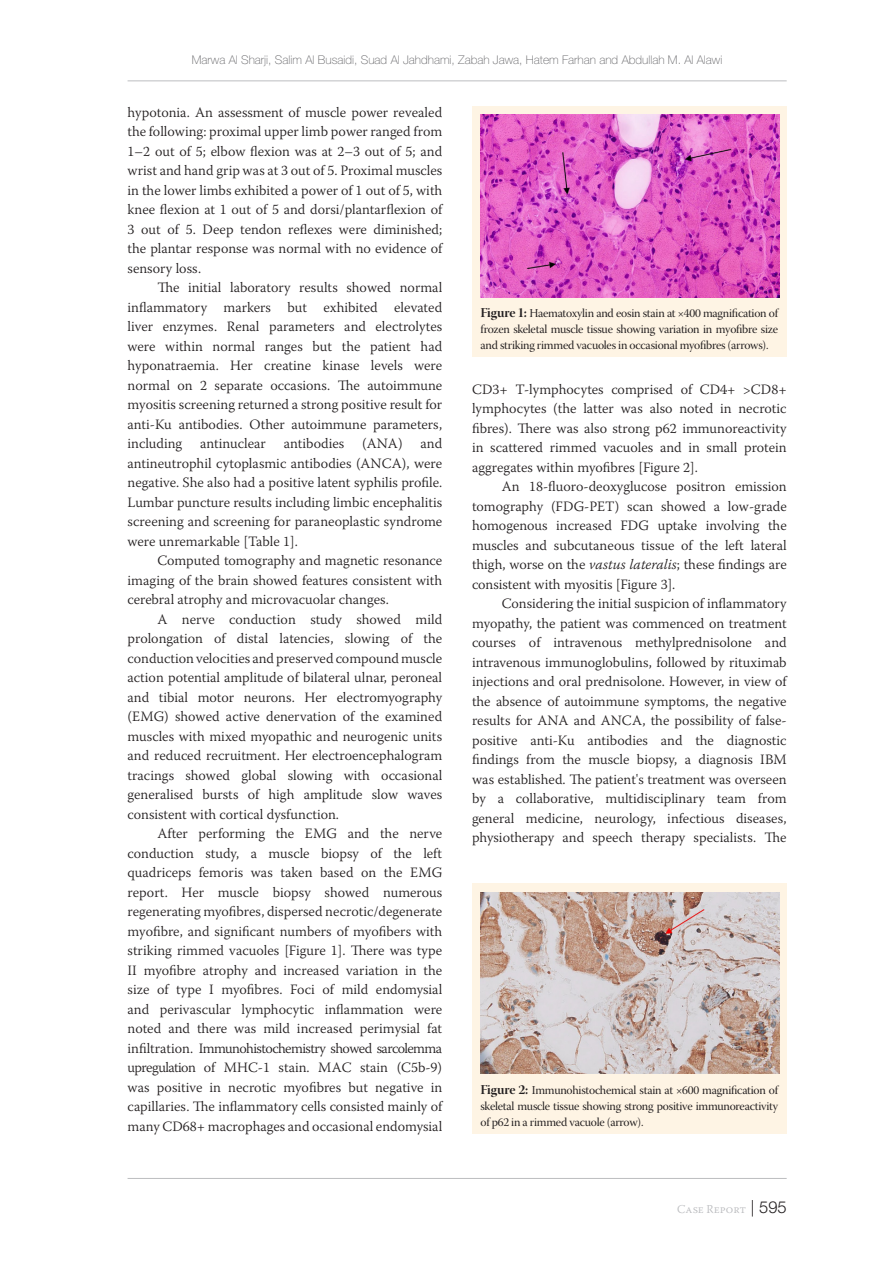
<style>
.page{position:relative;width:893px;height:1263px;background:#fff}
.page>*{position:absolute;margin:0;border:0;box-sizing:border-box;transform-origin:0 0}
.Text_Para_2{font:300 14.25px/19.5px "Warnock Pro";color:#231f20;text-align:justify}
.Figures{font:12px/15.8px "Warnock Pro Subh";letter-spacing:-.02em;color:#231f20;text-align:justify}
.t1{font:100 12px "Helvetica Neue LT Pro";color:#636366}
.t2{font:300 12px "Warnock Pro";color:#bcbdc0}
.s1{font-family:"Warnock Pro Bold Disp";font-size:13.5px}
.s2{font-style:italic}
.s3{font-family:"Helvetica Neue LT Pro";font-size:16.5px;color:#231f20}
</style>
<div class="page">
<hr style="left:128px;top:81px;width:659px;height:1px;background:#bcbdc0">
<hr style="left:128px;top:1178px;width:659px;height:1px;background:#bcbdc0">
<div style="left:472px;top:106px;width:315px;height:251px;background:#fef4e4"></div>
<img style="left:480px;top:115px;width:299px;height:182px">
<div style="left:472px;top:883px;width:315px;height:251px;background:#fef4e4"></div>
<img style="left:480px;top:893px;width:299px;height:180px">
<p class="t1" style="left:192px;top:53px;width:532px">Marwa Al Sharji, Salim Al Busaidi, Suad Al Jahdhami, Zabah Jawa, Hatem Farhan and Abdullah M. Al Alawi</p>
<p class="Text_Para_2" style="left:128px;top:102px;width:316px">hypotonia. An assessment of muscle power revealed the following: proximal upper limb power ranged from 1–2 out of 5; elbow flexion was at 2–3 out of 5; and wrist and hand grip was at 3 out of 5. Proximal muscles in the lower limbs exhibited a power of 1 out of 5, with knee flexion at 1 out of 5 and dorsi/plantarflexion of 3 out of 5. Deep tendon reflexes were diminished; the plantar response was normal with no evidence of sensory loss.</p>
<p class="Text_Para_2" style="left:128px;top:278px;width:316px;text-indent:30px">The initial laboratory results showed normal inflammatory markers but exhibited elevated liver enzymes. Renal parameters and electrolytes were within normal ranges but the patient had hyponatraemia. Her creatine kinase levels were normal on 2 separate occasions. The autoimmune myositis screening returned a strong positive result for anti-Ku antibodies. Other autoimmune parameters, including</p>
<p class="Text_Para_2" style="left:200px;top:434px;width:67px">antinuclear</p>
<p class="Text_Para_2" style="left:284px;top:434px;width:62px">antibodies</p>
<p class="Text_Para_2" style="left:362px;top:434px;width:42px">(ANA)</p>
<p class="Text_Para_2" style="left:128px;top:434px;width:316px;text-indent:293px">and antineutrophil cytoplasmic antibodies (ANCA), were negative. She also had a positive latent syphilis profile.<br>Lumbar puncture results including limbic encephalitis screening and screening for paraneoplastic syndrome were unremarkable [Table 1].</p>
<p class="Text_Para_2" style="left:128px;top:551px;width:316px;text-indent:30px">Computed tomography and magnetic resonance imaging of the brain showed features consistent with cerebral atrophy and microvacuolar changes.</p>
<p class="Text_Para_2" style="left:128px;top:609px;width:316px;text-indent:30px">A nerve conduction study showed mild prolongation of distal latencies, slowing of the conduction velocities and preserved compound muscle action potential amplitude of bilateral ulnar, peroneal and tibial motor neurons. Her electromyography (EMG) showed active denervation of the examined muscles with mixed myopathic and neurogenic units and reduced recruitment. Her electroencephalogram tracings showed global slowing with occasional generalised bursts of high amplitude slow waves consistent with cortical dysfunction.</p>
<p class="Text_Para_2" style="left:128px;top:824px;width:316px;text-indent:30px">After performing the EMG and the nerve conduction study, a muscle biopsy of the left quadriceps femoris was taken based on the EMG report. Her muscle biopsy showed numerous regenerating myofibres, dispersed necrotic/degenerate myofibre, and significant numbers of myofibers with striking rimmed vacuoles [Figure 1]. There was type II myofibre atrophy and increased variation in the size of type I myofibres. Foci of mild endomysial and perivascular lymphocytic inflammation were noted and there was mild increased perimysial fat infiltration. Immunohistochemistry showed sarcolemma upregulation of MHC-1 stain. MAC stain (C5b-9) was positive in necrotic myofibres but negative in capillaries. The inflammatory cells consisted mainly of many CD68+ macrophages and occasional endomysial</p>
<p class="Figures" style="left:480px;top:307px;width:299px"><span class="s1">Figure 1:</span> Haematoxylin and eosin stain at ×400 magnification of frozen skeletal muscle tissue showing variation in myofibre size and striking rimmed vacuoles in occasional myofibres (arrows).</p>
<p class="Text_Para_2" style="left:472px;top:379px;width:316px">CD3+ T-lymphocytes comprised of CD4+ &gt;CD8+ lymphocytes (the latter was also noted in necrotic fibres). There was also strong p62 immunoreactivity in scattered rimmed vacuoles and in small protein aggregates within myofibres [Figure 2].</p>
<p class="Text_Para_2" style="left:472px;top:476px;width:316px;text-indent:30px">An 18-fluoro-deoxyglucose positron emission tomography (FDG-PET) scan showed a low-grade homogenous increased FDG uptake involving the muscles and subcutaneous tissue of the left lateral thigh, worse on the <span class="s2">vastus lateralis</span>; these findings are consistent with myositis [Figure 3].</p>
<p class="Text_Para_2" style="left:472px;top:593px;width:316px;text-indent:30px">Considering the initial suspicion of inflammatory myopathy, the patient was commenced on treatment courses of intravenous methylprednisolone and intravenous immunoglobulins, followed by rituximab injections and oral prednisolone. However, in view of the absence of autoimmune symptoms, the negative results for ANA and ANCA, the possibility of false&shy;positive anti-Ku antibodies and the diagnostic findings from the muscle biopsy, a diagnosis IBM was established. The patient's treatment was overseen by a collaborative, multidisciplinary team from general medicine, neurology, infectious diseases, physiotherapy and speech therapy specialists. The</p>
<p class="Figures" style="left:480px;top:1084px;width:299px"><span class="s1">Figure 2:</span> Immunohistochemical stain at ×600 magnification of skeletal muscle tissue showing strong positive immunoreactivity of p62 in a rimmed vacuole (arrow).</p>
<p class="t2" style="left:677px;top:1201px;width:111px">Case Report <span class="s3">| 595</span></p>
</div>
